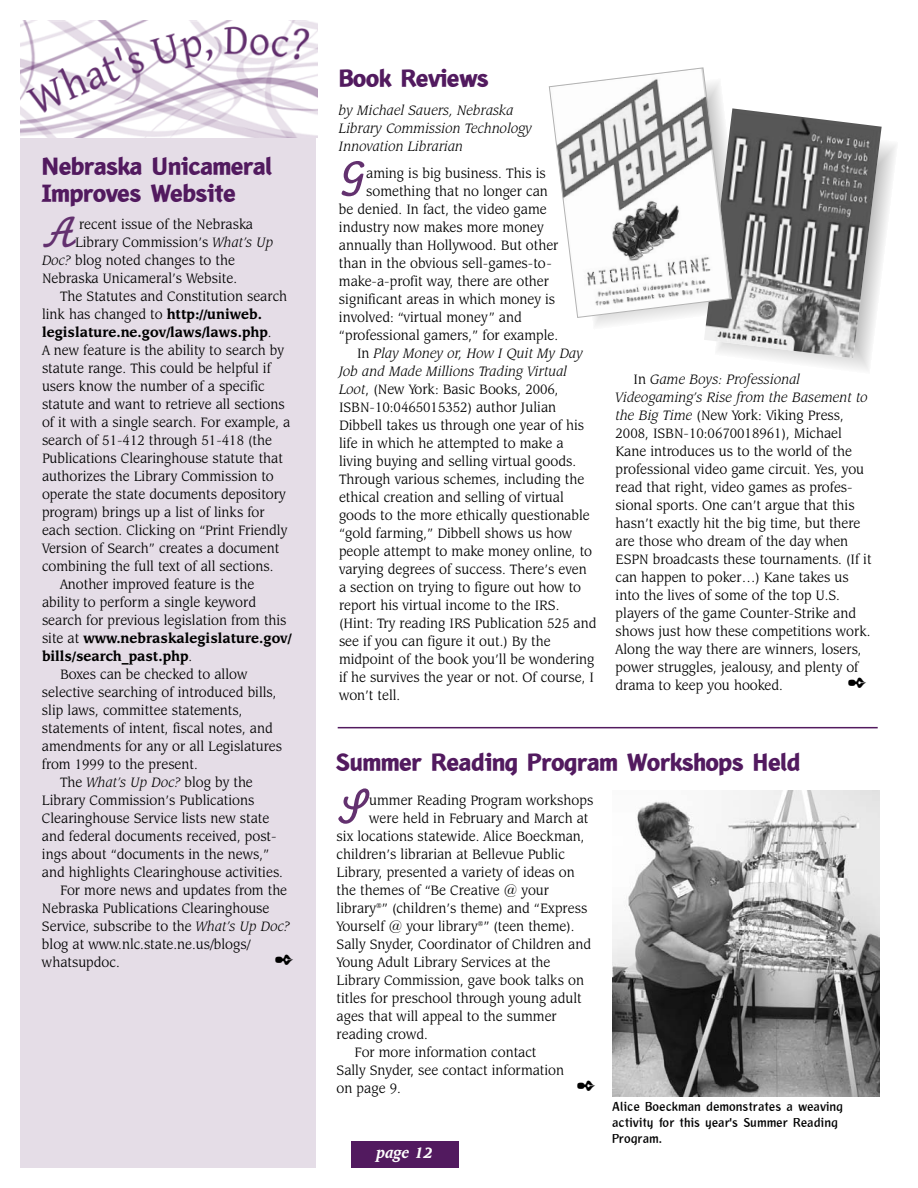
<style>
.page{position:relative;width:918px;height:1188px;background:#fff}
.page>*{position:absolute;margin:0;border:0;box-sizing:border-box;transform-origin:0 0}
.t1{font:52.5px "Monoline Script MT Std";color:#63316f}
.t2{font:45.45px "Monoline Script MT Std";color:#63316f}
.t3{font:900 25.5px/27px "Liga Sans LT Std";letter-spacing:-.005em;color:#521a5f}
.t4{font:italic 700 16.5px "Leawood IT Cby BT";letter-spacing:-.015em;color:#fff;scale:.92 1}
.t5{font:15px/18px "Leawood IT Cby BT";color:#000;scale:.92 1}
.t6{font:italic 15px/18px "Leawood IT Cby BT";color:#000;scale:.92 1}
.t7{font:700 15px "Leawood IT Cby BT";color:#000;scale:.92 1}
.t8{font:700 13.2px/16px "Liga Sans LT Std";color:#000}
.s1{font-style:italic}
.s2{font-weight:700}
.s3{font-weight:400}
.s4{font-style:normal}
</style>
<div class="page">
<svg style="left:594px;top:143px;width:301px;height:227px"></svg>
<div style="left:20px;top:20px;width:296px;height:1148px;background:#e5dde7"></div>
<div style="left:351px;top:1141px;width:108px;height:27px;background:#521a5f"></div>
<hr style="left:338px;top:727px;width:540px;height:1px;background:#521a5f">
<img style="left:20px;top:20px;width:297px;height:117px">
<img style="left:704px;top:108px;width:178px;height:250px">
<svg style="left:549px;top:67px;width:183px;height:251px"></svg>
<img style="left:613px;top:790px;width:266px;height:306px">
<h3 class="t3" style="left:42px;top:156px;width:232px">Nebraska Unicameral<br>Improves Website</h3>
<h2 class="t2" style="left:42px;top:215px;width:35px">A</h2>
<p class="t5" style="left:79px;top:217px;width:191px">recent issue of the Nebraska</p>
<p class="t5" style="left:75px;top:235px;width:217px">Library Commission’s <span class="s1">What’s Up</span></p>
<p class="t5" style="left:42px;top:253px;width:211px"><span class="s1">Doc?</span> blog noted changes to the</p>
<p class="t5" style="left:42px;top:271px;width:214px">Nebraska Unicameral’s Website.</p>
<p class="t5" style="left:60px;top:289px;width:248px">The Statutes and Constitution search</p>
<p class="t5" style="left:42px;top:307px;width:241px">link has changed to <span class="s2">http://uniweb.</span></p>
<p class="t7" style="left:42px;top:326px;width:251px">legislature.ne.gov/laws/laws.php<span class="s3">.</span></p>
<p class="t5" style="left:42px;top:343px;width:265px">A new feature is the ability to search by</p>
<p class="t5" style="left:42px;top:361px;width:250px">statute range. This could be helpful if</p>
<p class="t5" style="left:42px;top:379px;width:244px">users know the number of a specific</p>
<p class="t5" style="left:42px;top:397px;width:265px">statute and want to retrieve all sections</p>
<p class="t5" style="left:42px;top:415px;width:272px">of it with a single search. For example, a</p>
<p class="t5" style="left:42px;top:433px;width:252px">search of 51-412 through 51-418 (the</p>
<p class="t5" style="left:42px;top:451px;width:263px">Publications Clearinghouse statute that</p>
<p class="t5" style="left:42px;top:469px;width:254px">authorizes the Library Commission to</p>
<p class="t5" style="left:42px;top:487px;width:267px">operate the state documents depository</p>
<p class="t5" style="left:42px;top:505px;width:244px">program) brings up a list of links for</p>
<p class="t5" style="left:42px;top:523px;width:268px">each section. Clicking on “Print Friendly</p>
<p class="t5" style="left:42px;top:541px;width:259px">Version of Search” creates a document</p>
<p class="t5" style="left:42px;top:559px;width:253px">combining the full text of all sections.</p>
<p class="t5" style="left:60px;top:577px;width:213px">Another improved feature is the</p>
<p class="t5" style="left:42px;top:595px;width:234px">ability to perform a single keyword</p>
<p class="t5" style="left:42px;top:613px;width:267px">search for previous legislation from this</p>
<p class="t7" style="left:42px;top:632px;width:273px"><span class="s3">site at</span> www.nebraskalegislature.gov/</p>
<p class="t7" style="left:42px;top:650px;width:165px">bills/search_past.php<span class="s3">.</span></p>
<p class="t5" style="left:60px;top:667px;width:205px">Boxes can be checked to allow</p>
<p class="t5" style="left:42px;top:685px;width:257px">selective searching of introduced bills,</p>
<p class="t5" style="left:42px;top:703px;width:219px">slip laws, committee statements,</p>
<p class="t5" style="left:42px;top:721px;width:252px">statements of intent, fiscal notes, and</p>
<p class="t5" style="left:42px;top:739px;width:263px">amendments for any or all Legislatures</p>
<p class="t5" style="left:42px;top:757px;width:171px">from 1999 to the present.</p>
<p class="t5" style="left:60px;top:775px;width:211px">The <span class="s1">What’s Up Doc?</span> blog by the</p>
<p class="t5" style="left:42px;top:793px;width:232px">Library Commission’s Publications</p>
<p class="t5" style="left:42px;top:811px;width:249px">Clearinghouse Service lists new state</p>
<p class="t5" style="left:42px;top:829px;width:257px">and federal documents received, post-</p>
<p class="t5" style="left:42px;top:847px;width:249px">ings about “documents in the news,”</p>
<p class="t5" style="left:42px;top:865px;width:263px">and highlights Clearinghouse activities.</p>
<p class="t5" style="left:60px;top:883px;width:248px">For more news and updates from the</p>
<p class="t5" style="left:42px;top:901px;width:249px">Nebraska Publications Clearinghouse</p>
<p class="t5" style="left:42px;top:919px;width:271px">Service, subscribe to the <span class="s1">What’s Up Doc?</span></p>
<p class="t5" style="left:42px;top:937px;width:228px">blog at www.nlc.state.ne.us/blogs/</p>
<p class="t5" style="left:42px;top:955px;width:86px">whatsupdoc.</p>
<h3 class="t3" style="left:339px;top:68px;width:151px">Book Reviews</h3>
<p class="t6" style="left:339px;top:102px;width:211px">by Michael Sauers, Nebraska<br>Library Commission Technology<br>Innovation Librarian</p>
<h1 class="t1" style="left:339px;top:159px;width:29px">G</h1>
<p class="t5" style="left:366px;top:165px;width:197px">aming is big business. This is</p>
<p class="t5" style="left:366px;top:183px;width:199px">something that no longer can</p>
<p class="t5" style="left:339px;top:201px;width:227px">be denied. In fact, the video game</p>
<p class="t5" style="left:339px;top:219px;width:224px">industry now makes more money</p>
<p class="t5" style="left:339px;top:237px;width:240px">annually than Hollywood. But other</p>
<p class="t5" style="left:339px;top:255px;width:233px">than in the obvious sell-games-to-</p>
<p class="t5" style="left:339px;top:273px;width:230px">make-a-profit way, there are other</p>
<p class="t5" style="left:339px;top:291px;width:236px">significant areas in which money is</p>
<p class="t5" style="left:339px;top:309px;width:200px">involved: “virtual money” and</p>
<p class="t5" style="left:339px;top:327px;width:240px">“professional gamers,” for example.</p>
<p class="t6" style="left:357px;top:345px;width:247px"><span class="s4">In</span> Play Money or, How I Quit My Day</p>
<p class="t6" style="left:339px;top:363px;width:250px">Job and Made Millions Trading Virtual</p>
<p class="t5" style="left:339px;top:381px;width:240px"><span class="s1">Loot</span>, (New York: Basic Books, 2006,</p>
<p class="t5" style="left:339px;top:399px;width:238px">ISBN-10:0465015352) author Julian</p>
<p class="t5" style="left:339px;top:417px;width:268px">Dibbell takes us through one year of his</p>
<p class="t5" style="left:339px;top:435px;width:246px">life in which he attempted to make a</p>
<p class="t5" style="left:339px;top:453px;width:259px">living buying and selling virtual goods.</p>
<p class="t5" style="left:339px;top:471px;width:268px">Through various schemes, including the</p>
<p class="t5" style="left:339px;top:489px;width:246px">ethical creation and selling of virtual</p>
<p class="t5" style="left:339px;top:507px;width:274px">goods to the more ethically questionable</p>
<p class="t5" style="left:339px;top:525px;width:255px">“gold farming,” Dibbell shows us how</p>
<p class="t5" style="left:339px;top:543px;width:277px">people attempt to make money online, to</p>
<p class="t5" style="left:339px;top:561px;width:271px">varying degrees of success. There’s even</p>
<p class="t5" style="left:339px;top:579px;width:265px">a section on trying to figure out how to</p>
<p class="t5" style="left:339px;top:597px;width:241px">report his virtual income to the IRS.</p>
<p class="t5" style="left:339px;top:615px;width:281px">(Hint: Try reading IRS Publication 525 and</p>
<p class="t5" style="left:339px;top:633px;width:232px">see if you can figure it out.) By the</p>
<p class="t5" style="left:339px;top:651px;width:279px">midpoint of the book you’ll be wondering</p>
<p class="t5" style="left:339px;top:669px;width:279px">if he survives the year or not. Of course, I</p>
<p class="t5" style="left:339px;top:687px;width:68px">won’t tell.</p>
<p class="t5" style="left:616px;top:371px;width:280px;text-indent:18px">In <span class="s1">Game Boys: Professional Videogaming’s Rise from the Basement to the Big Time</span> (New York: Viking Press, 2008, ISBN-10:0670018961), Michael Kane introduces us to the world of the professional video game circuit. Yes, you read that right, video games as profes&shy;sional sports. One can’t argue that this hasn’t exactly hit the big time, but there are those who dream of the day when ESPN broadcasts these tournaments. (If it can happen to poker…) Kane takes us into the lives of some of the top U.S. players of the game Counter-Strike and shows just how these competitions work.<br>Along the way there are winners, losers, power struggles, jealousy, and plenty of drama to keep you hooked.</p>
<h3 class="t3" style="left:337px;top:751px;width:465px">Summer Reading Program Workshops Held</h3>
<h1 class="t1" style="left:337px;top:786px;width:34px">S</h1>
<p class="t5" style="left:369px;top:793px;width:245px">ummer Reading Program workshops</p>
<p class="t5" style="left:369px;top:811px;width:240px">were held in February and March at</p>
<p class="t5" style="left:337px;top:829px;width:271px">six locations statewide. Alice Boeckman,</p>
<p class="t5" style="left:337px;top:847px;width:250px">children’s librarian at Bellevue Public</p>
<p class="t5" style="left:337px;top:865px;width:260px">Library, presented a variety of ideas on</p>
<p class="t5" style="left:337px;top:883px;width:232px">the themes of “Be Creative @ your</p>
<p class="t5" style="left:337px;top:901px;width:274px">library<sup>®</sup>” (children’s theme) and “Express</p>
<p class="t5" style="left:337px;top:919px;width:260px">Yourself @ your library<sup>®</sup>” (teen theme).</p>
<p class="t5" style="left:337px;top:937px;width:278px">Sally Snyder, Coordinator of Children and</p>
<p class="t5" style="left:337px;top:955px;width:234px">Young Adult Library Services at the</p>
<p class="t5" style="left:337px;top:973px;width:270px">Library Commission, gave book talks on</p>
<p class="t5" style="left:337px;top:991px;width:268px">titles for preschool through young adult</p>
<p class="t5" style="left:337px;top:1009px;width:241px">ages that will appeal to the summer</p>
<p class="t5" style="left:337px;top:1027px;width:101px">reading crowd.</p>
<p class="t5" style="left:355px;top:1045px;width:199px">For more information contact</p>
<p class="t5" style="left:337px;top:1063px;width:249px">Sally Snyder, see contact information</p>
<p class="t5" style="left:337px;top:1081px;width:71px">on page 9.</p>
<p class="t4" style="left:377px;top:1146px;width:63px">page 12</p>
<p class="t8" style="left:612px;top:1099px;width:232px">Alice Boeckman demonstrates a weaving activity for this year's Summer Reading<br>Program.</p>
</div>
